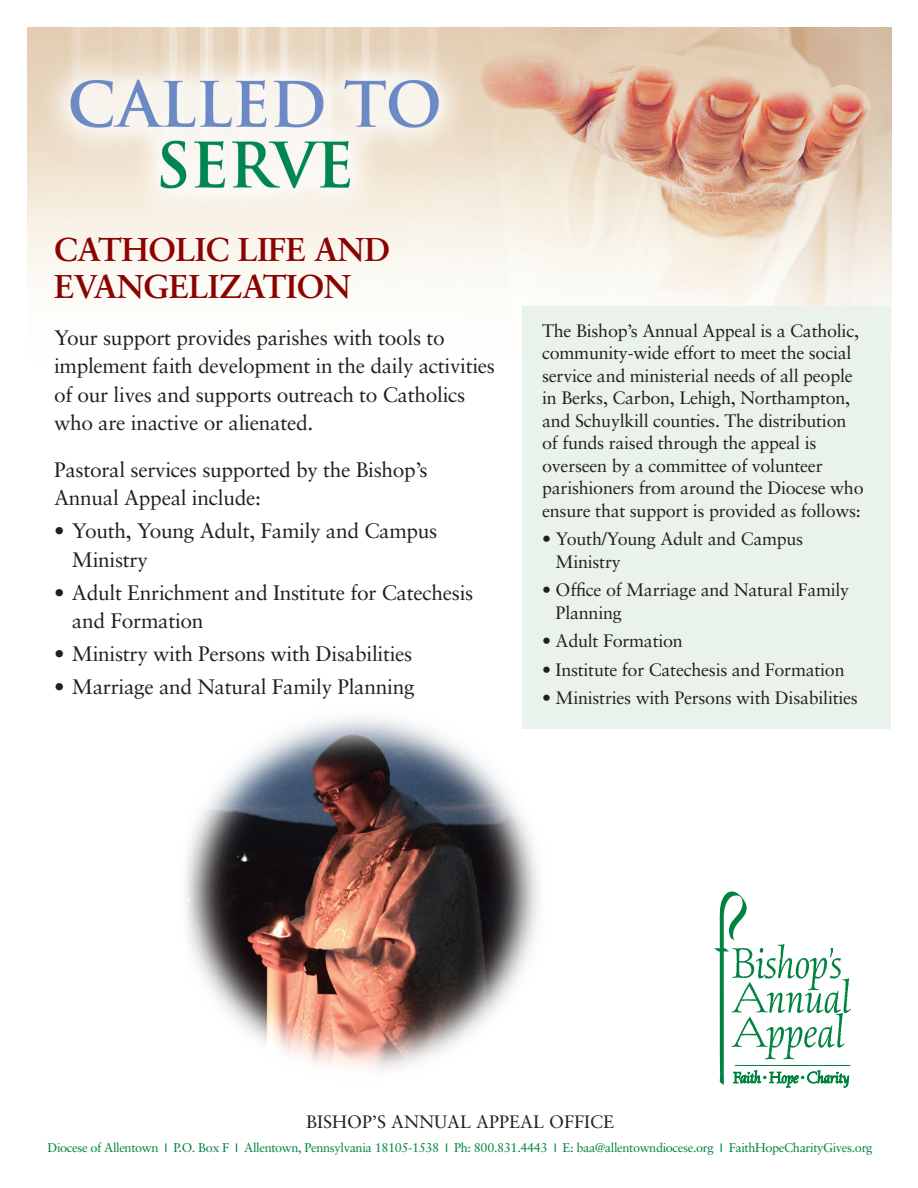
<style>
.page{position:relative;width:918px;height:1188px;background:#fff}
.page>*{position:absolute;margin:0;border:0;box-sizing:border-box;transform-origin:0 0}
.t1{font:700 33px "Sabon";letter-spacing:-.015em;color:#8b0202}
.t2{font:21px/28.5px "Sabon";letter-spacing:-.015em;color:#231f20}
.t3{font:18px/22.5px "Sabon";letter-spacing:-.015em;color:#231f20}
.t4{font:12.75px "Sabon";letter-spacing:-.03em;color:#008240}
.s1{font-family:"Myriad Pro"}
</style>
<div class="page">
<img style="left:27px;top:27px;width:864px;height:1061px">
<svg style="left:714px;top:891px;width:137px;height:196px"></svg>
<div style="left:523px;top:307px;width:368px;height:422px;background:#e9f2eb"></div>
<img style="left:162px;top:696px;width:393px;height:390px">
<p class="t1" style="left:54px;top:229px;width:338px">CATHOLIC LIFE AND</p>
<p class="t1" style="left:54px;top:266px;width:299px">EVANGELIZATION</p>
<p class="t2" style="left:54px;top:323px;width:443px">Your support provides parishes with tools to implement faith development in the daily activities of our lives and supports outreach to Catholics who are inactive or alienated.</p>
<p class="t2" style="left:54px;top:455px;width:375px">Pastoral services supported by the Bishop’s<br>Annual Appeal include:</p>
<p class="t2" style="left:72px;top:517px;width:367px;text-indent:-18px">• Youth, Young Adult, Family and Campus<br>Ministry</p>
<p class="t2" style="left:72px;top:578px;width:403px;text-indent:-18px">• Adult Enrichment and Institute for Catechesis and Formation</p>
<p class="t2" style="left:54px;top:640px;width:360px">• Ministry with Persons with Disabilities</p>
<p class="t2" style="left:54px;top:673px;width:362px">• Marriage and Natural Family Planning</p>
<p class="t3" style="left:542px;top:319px;width:323px">The Bishop’s Annual Appeal is a Catholic, community-wide effort to meet the social service and ministerial needs of all people in Berks, Carbon, Lehigh, Northampton, and Schuylkill counties. The distribution of funds raised through the appeal is overseen by a committee of volunteer parishioners from around the Diocese who ensure that support is provided as follows:</p>
<p class="t3" style="left:556px;top:528px;width:249px;text-indent:-14px">• Youth/Young Adult and Campus<br>Ministry</p>
<p class="t3" style="left:556px;top:579px;width:295px;text-indent:-14px">• Office of Marriage and Natural Family<br>Planning</p>
<p class="t3" style="left:542px;top:630px;width:142px">• Adult Formation</p>
<p class="t3" style="left:542px;top:658px;width:304px">• Institute for Catechesis and Formation</p>
<p class="t3" style="left:542px;top:687px;width:317px">• Ministries with Persons with Disabilities</p>
<p class="t3" style="left:306px;top:1111px;width:309px">BISHOP’S ANNUAL APPEAL OFFICE</p>
<p class="t4" style="left:48px;top:1140px;width:827px">Diocese of Allentown <span class="s1">I</span> P.O. Box F <span class="s1">I</span> Allentown, Pennsylvania 18105-1538 <span class="s1">I</span> Ph: 800.831.4443 <span class="s1">I</span> E: baa@allentowndiocese.org <span class="s1">I</span> FaithHopeCharityGives.org</p>
</div>
